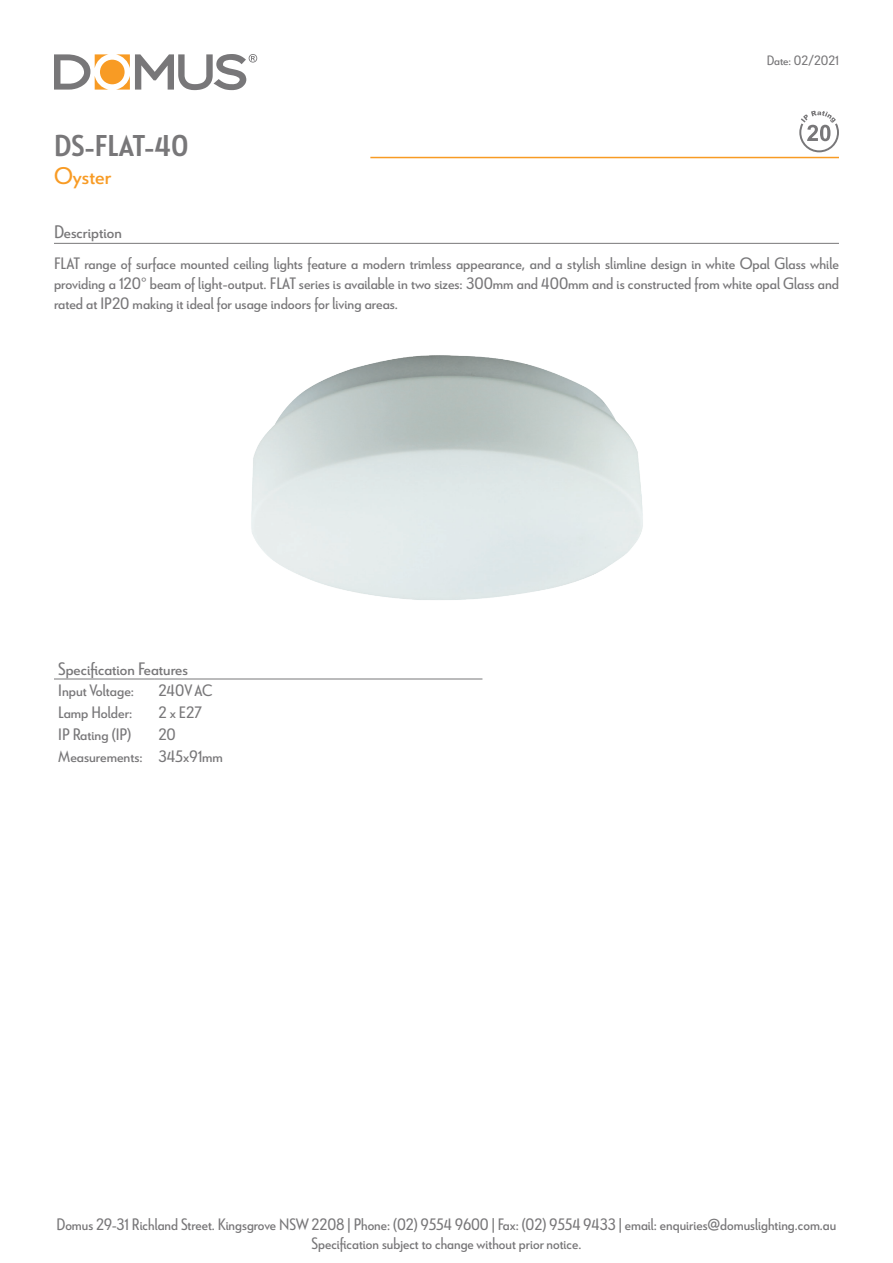
<style>
.page{position:relative;width:893px;height:1263px;background:#fff}
.page>*{position:absolute;margin:0;border:0;box-sizing:border-box;transform-origin:0 0}
.t1{font:700 30px "Le Havre";color:#787779}
.t2{font:24px "Le Havre";color:#f89b24}
.t3{font:18px "Le Havre";color:#787779}
.t4{font:16.5px/19.8px "Le Havre";color:#787779;text-align:justify}
.t5{font:16.5px/19.8px "Le Havre";color:#787779;text-align:center;scale:.96 1}
.t6{font:13.5px "Le Havre";color:#787779}
</style>
<div class="page">
<svg style="left:54px;top:54px;width:55px;height:36px"></svg>
<svg style="left:116px;top:54px;width:141px;height:36px"></svg>
<div style="left:100px;top:60px;width:25px;height:24px;background:#f89b24;border-radius:50%"></div>
<hr style="left:370px;top:157px;width:469px;height:1px;background:#f89b24">
<hr style="left:54px;top:243px;width:785px;height:1px;background:#787779">
<svg style="left:799px;top:111px;width:40px;height:41px"></svg>
<hr style="left:54px;top:679px;width:100px;height:1px;background:#787779">
<hr style="left:154px;top:679px;width:328px;height:1px;background:#787779">
<p class="t6" style="left:767px;top:52px;width:74px">Date: 02/2021</p>
<h1 class="t1" style="left:54px;top:127px;width:136px">DS-FLAT-40</h1>
<h2 class="t2" style="left:54px;top:162px;width:59px">Oyster</h2>
<p class="t3" style="left:54px;top:221px;width:69px">Description</p>
<p class="t4" style="left:54px;top:253px;width:787px">FLAT range of surface mounted ceiling lights feature a modern trimless appearance, and a stylish slimline design in white Opal Glass while providing a 120° beam of light-output. FLAT series is available in two sizes: 300mm and 400mm and is constructed from white opal Glass and rated at IP20 making it ideal for usage indoors for living areas.</p>
<p class="t3" style="left:58px;top:658px;width:131px">Specification Features</p>
<p class="t4" style="left:58px;top:680px;width:77px">Input Voltage:</p>
<p class="t4" style="left:158px;top:680px;width:56px">240V AC</p>
<p class="t4" style="left:58px;top:702px;width:76px">Lamp Holder:</p>
<p class="t4" style="left:158px;top:702px;width:45px">2 x E27</p>
<p class="t4" style="left:58px;top:724px;width:75px">IP Rating (IP)</p>
<p class="t4" style="left:58px;top:723px;width:166px;line-height:21.8px;text-indent:100px">20<br>Measurements: 345x91mm</p>
<p class="t5" style="left:57px;top:1214px;width:814px">Domus 29-31 Richland Street. Kingsgrove NSW 2208 | Phone: (02) 9554 9600 | Fax: (02) 9554 9433 | email: enquiries@domuslighting.com.au<br>Specification subject to change without prior notice.</p>
</div>
